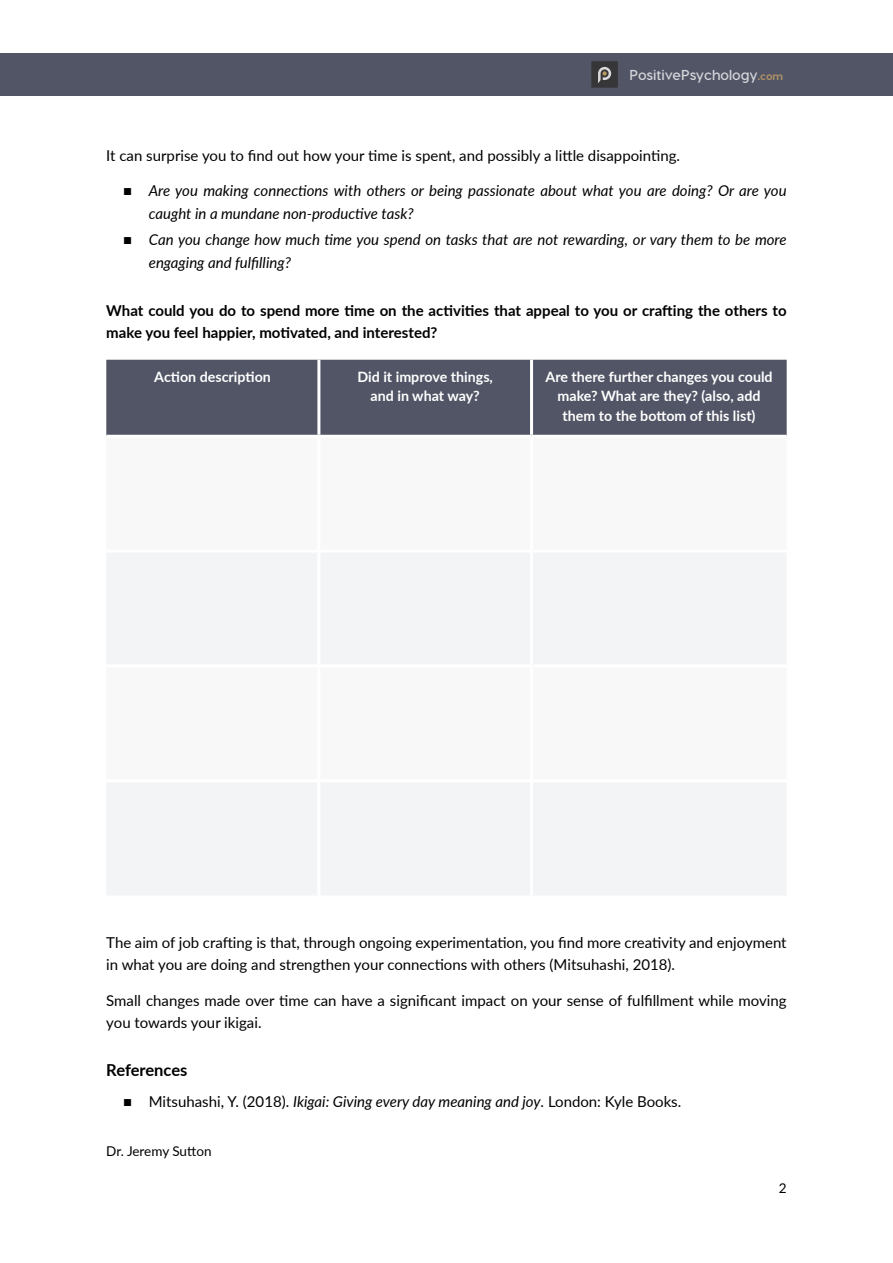
<style>
.page{position:relative;width:893px;height:1263px;background:#fff}
.page>*{position:absolute;margin:0;border:0;box-sizing:border-box;transform-origin:0 0}
.t1{font:700 16.5px "Lato";letter-spacing:-.005em;color:#000}
.t2{font:15px/22.5px "Lato";color:#000}
.t3{font:italic 15px/22.5px "Lato";color:#000}
.t4{font:700 15px/22.5px "Lato";color:#000}
.t5{font:700 14.4px "Visby CF";color:#d6d7da}
.t6{font:700 14.25px/19.5px "Lato";color:#fff;text-align:center}
.t7{font:13.5px "Lato";letter-spacing:-.01em;color:#000}
.s1{font-weight:800;font-size:10.8px;color:#af9364}
.s2{font-family:"Arial";font-style:normal}
.s3{font-family:"Arial"}
.s4{font-style:italic}
</style>
<div class="page">
<div style="left:0;top:53px;width:893px;height:43px;background:#525566"></div>
<div style="left:591px;top:61px;width:27px;height:27px;background:#363638"></div>
<svg style="left:598px;top:67px;width:13px;height:16px"></svg>
<div style="left:106px;top:360px;width:681px;height:75px;background:#525566"></div>
<div style="left:107px;top:553px;width:679px;height:342px;background:#f3f4f5"></div>
<hr style="left:317px;top:360px;width:3px;height:75px;background:#fff">
<hr style="left:530px;top:360px;width:3px;height:75px;background:#fff">
<hr style="left:317px;top:553px;width:3px;height:111px;background:#fff">
<hr style="left:530px;top:553px;width:3px;height:111px;background:#fff">
<hr style="left:106px;top:664px;width:213px;height:3px;background:#fff">
<hr style="left:319px;top:664px;width:212px;height:3px;background:#fff">
<hr style="left:317px;top:667px;width:3px;height:112px;background:#fff">
<hr style="left:531px;top:664px;width:256px;height:3px;background:#fff">
<hr style="left:530px;top:667px;width:3px;height:112px;background:#fff">
<hr style="left:106px;top:779px;width:213px;height:3px;background:#fff">
<hr style="left:319px;top:779px;width:212px;height:3px;background:#fff">
<hr style="left:317px;top:782px;width:3px;height:113px;background:#fff">
<hr style="left:531px;top:779px;width:256px;height:3px;background:#fff">
<hr style="left:530px;top:782px;width:3px;height:113px;background:#fff">
<p class="t5" style="left:629px;top:66px;width:155px">PositivePsychology<span class="s1">.com</span></p>
<p class="t2" style="left:106px;top:144px;width:575px">It can surprise you to find out how your time is spent, and possibly a little disappointing.</p>
<p class="t3" style="left:149px;top:179px;width:639px;text-indent:-26px"><span class="s2">■</span> Are you making connections with others or being passionate about what you are doing? Or are you caught in a mundane non-productive task?</p>
<p class="t3" style="left:149px;top:228px;width:639px;text-indent:-26px"><span class="s2">■</span> Can you change how much time you spend on tasks that are not rewarding, or vary them to be more engaging and fulfilling?</p>
<p class="t4" style="left:106px;top:299px;width:682px">What could you do to spend more time on the activities that appeal to you or crafting the others to make you feel happier, motivated, and interested?</p>
<p class="t6" style="left:154px;top:366px;width:118px">Action description</p>
<p class="t6" style="left:357px;top:366px;width:137px">Did it improve things, and in what way?</p>
<p class="t6" style="left:545px;top:366px;width:229px">Are there further changes you could make? What are they? (also, add them to the bottom of this list)</p>
<p class="t2" style="left:106px;top:930px;width:682px">The aim of job crafting is that, through ongoing experimentation, you find more creativity and enjoyment in what you are doing and strengthen your connections with others (Mitsuhashi, 2018).</p>
<p class="t2" style="left:106px;top:988px;width:682px">Small changes made over time can have a significant impact on your sense of fulfillment while moving you towards your ikigai.</p>
<p class="t1" style="left:106px;top:1058px;width:83px">References</p>
<p class="t2" style="left:123px;top:1090px;width:559px"><span class="s3">■</span> Mitsuhashi, Y. (2018). <span class="s4">Ikigai: Giving every day meaning and joy</span>. London: Kyle Books.</p>
<p class="t7" style="left:106px;top:1142px;width:107px">Dr. Jeremy Sutton</p>
<p class="t7" style="left:779px;top:1178px;width:9px">2</p>
</div>
